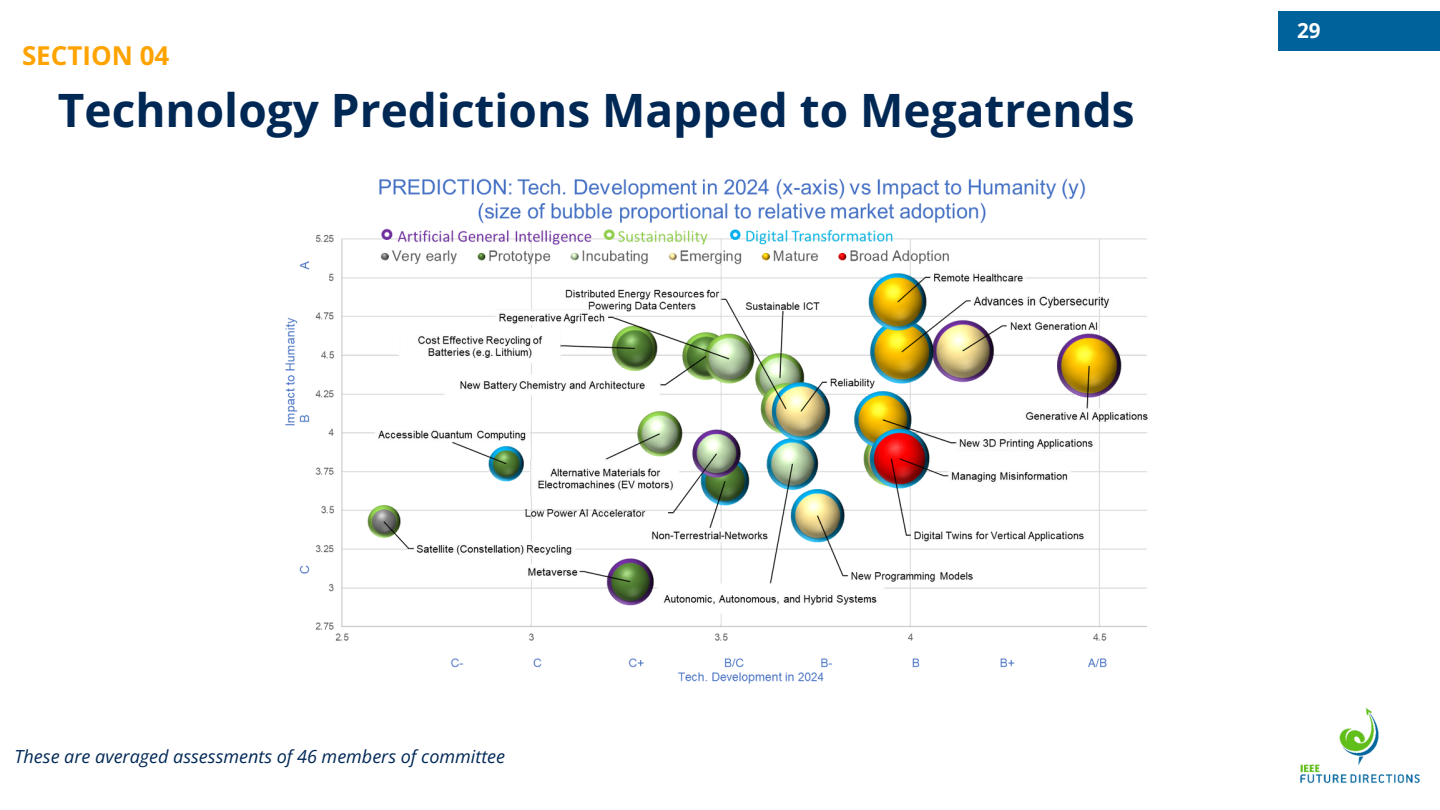
<style>
.page{position:relative;width:1440px;height:810px;background:#fff}
.page>*{position:absolute;margin:0;border:0;box-sizing:border-box;transform-origin:0 0}
.t1{font:700 46px "Open Sans";color:#002855}
.t2{font:700 26px "Open Sans";color:#ffa300}
.t3{font:700 20.6px "Open Sans";color:#fff}
.t4{font:italic 18px "Open Sans";color:#002855}
</style>
<div class="page">
<img style="left:285px;top:178px;width:863px;height:506px">
<div style="left:1278px;top:12px;width:162px;height:39px;background:#00629b"></div>
<img style="left:1300px;top:708px;width:120px;height:76px">
<p class="t2" style="left:22px;top:38px;width:149px">SECTION 04</p>
<h2 class="t1" style="left:58px;top:78px;width:1078px">Technology Predictions Mapped to Megatrends</h2>
<p class="t3" style="left:1297px;top:16px;width:25px">29</p>
<p class="t4" style="left:15px;top:743px;width:492px">These are averaged assessments of 46 members of committee</p>
</div>
